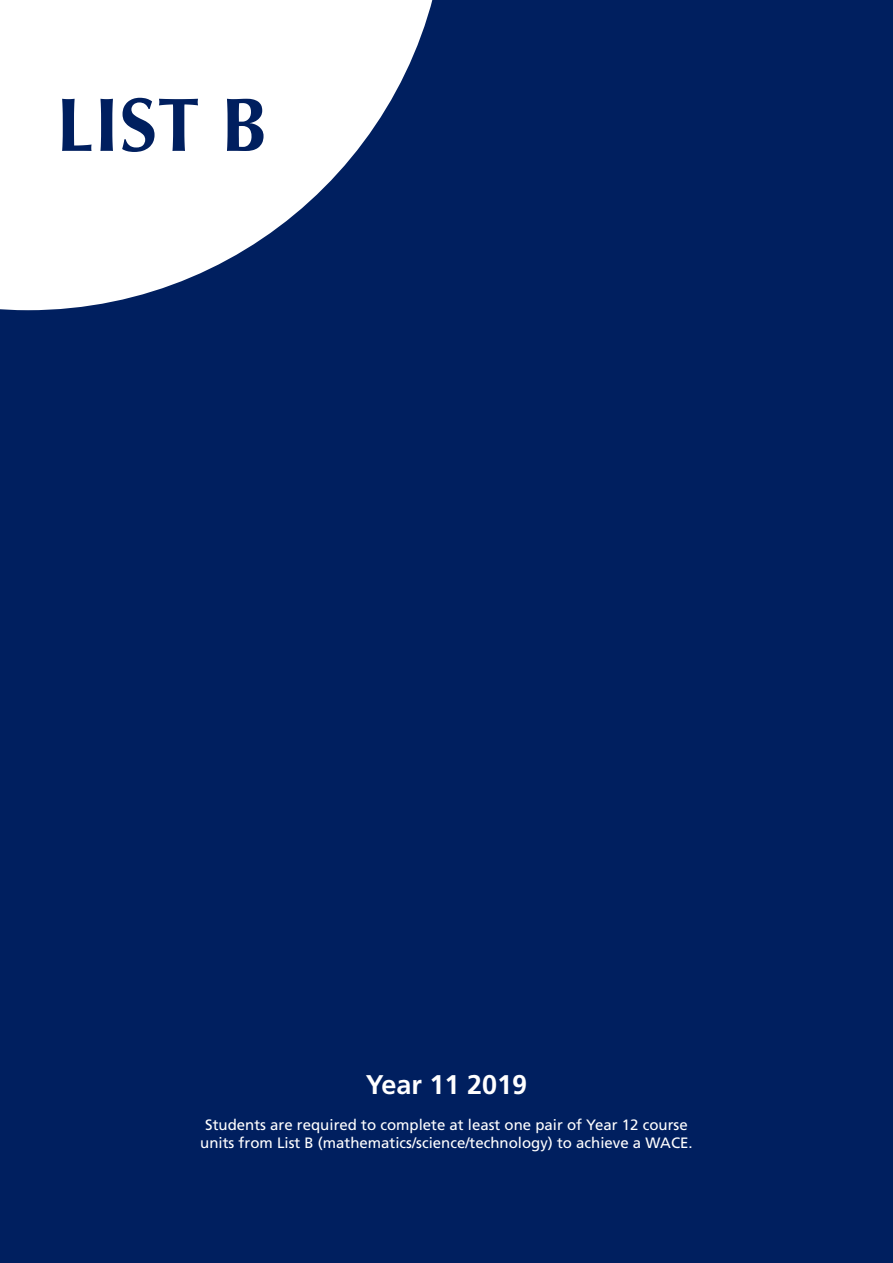
<style>
.page{position:relative;width:893px;height:1263px;background:#001f5f}
.page>*{position:absolute;margin:0;border:0;box-sizing:border-box;transform-origin:0 0}
.t1{font:700 76.05px "Optima";color:#001f5f}
.t2{font:700 27px "Frutiger LT Pro";color:#fff}
.t3{font:15px/18px "Frutiger LT Pro";color:#fff;text-align:center}
</style>
<div class="page">
<svg style="left:0;top:0;width:433px;height:310px;fill:#fff"></svg>
<h1 class="t1" style="left:56px;top:81px;width:213px">LIST B</h1>
<h2 class="t2" style="left:366px;top:1069px;width:163px">Year 11 2019</h2>
<p class="t3" style="left:200px;top:1116px;width:494px">Students are required to complete at least one pair of Year 12 course units from List B (mathematics/science/technology) to achieve a WACE.</p>
</div>
